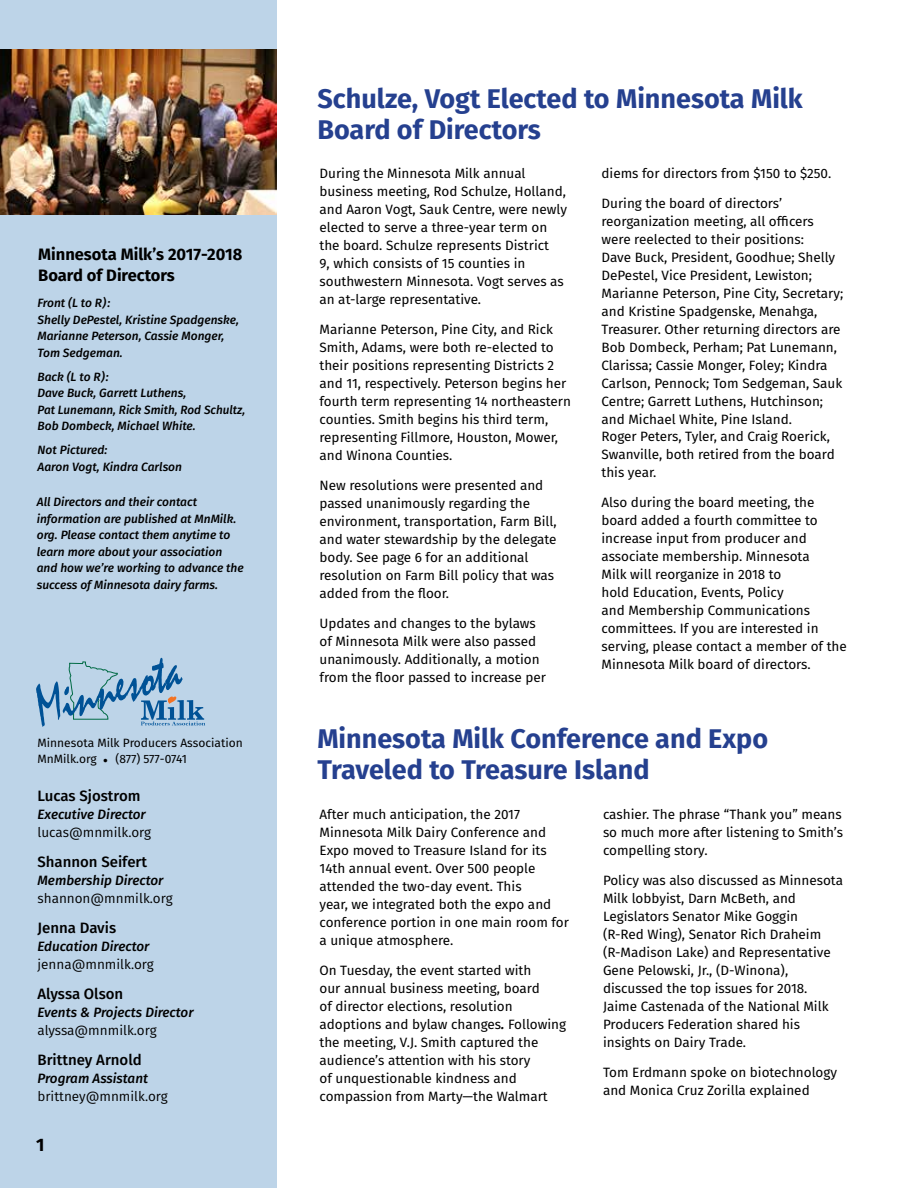
<style>
.page{position:relative;width:918px;height:1188px;background:#fff}
.page>*{position:absolute;margin:0;border:0;box-sizing:border-box;transform-origin:0 0}
.t1{font:700 27px/31.5px "Fira Sans";color:#25408f}
.t2{font:600 18px "Fira Sans";color:#000}
.t3{font:700 18px "Fira Sans";color:#000}
.t4{font:700 16.5px/21px "Fira Sans";color:#000}
.t5{font:500 15px "Fira Sans";color:#000}
.t6{font:13.5px/18px "Fira Sans";color:#000}
.t7{font:italic 500 13.5px "Fira Sans";color:#000}
.t8{font:13.5px "Fira Sans";color:#000}
.t9{font:italic 500 12px/16.5px "Fira Sans";color:#000}
.t10{font:12px/16.5px "Fira Sans";color:#000}
.s1{font-size:25.5px}
.s2{font-weight:600;font-style:italic}
</style>
<div class="page">
<div style="left:0;top:0;width:277px;height:1188px;background:#bdd4e8"></div>
<svg style="left:36px;top:658px;width:169px;height:69px"></svg>
<img style="left:0;top:50px;width:277px;height:165px">
<p class="t4" style="left:38px;top:242px;width:206px">Minnesota Milk’s 2017-2018<br>Board of Directors</p>
<p class="t9" style="left:38px;top:294px;width:203px">Front (L to R):<br>Shelly DePestel, Kristine Spadgenske,<br>Marianne Peterson, Cassie Monger,<br>Tom Sedgeman.</p>
<p class="t9" style="left:38px;top:368px;width:209px">Back (L to R):<br>Dave Buck, Garrett Luthens,<br>Pat Lunemann, Rick Smith, Rod Schultz,<br>Bob Dombeck, Michael White.</p>
<p class="t9" style="left:38px;top:441px;width:146px">Not Pictured:<br>Aaron Vogt, Kindra Carlson</p>
<p class="t9" style="left:37px;top:493px;width:209px">All Directors and their contact information are published at MnMilk. org. Please contact them anytime to learn more about your association and how we’re working to advance the success of Minnesota dairy farms.</p>
<p class="t10" style="left:38px;top:734px;width:207px">Minnesota Milk Producers Association<br>MnMilk.org <span class="s1">.</span> (877) 577-0741</p>
<p class="t5" style="left:38px;top:784px;width:105px">Lucas Sjostrom</p>
<p class="t7" style="left:38px;top:804px;width:110px">Executive Director</p>
<p class="t8" style="left:38px;top:822px;width:115px">lucas@mnmilk.org</p>
<p class="t5" style="left:38px;top:850px;width:111px">Shannon Seifert</p>
<p class="t7" style="left:38px;top:870px;width:128px">Membership Director</p>
<p class="t8" style="left:38px;top:888px;width:137px">shannon@mnmilk.org</p>
<p class="t5" style="left:38px;top:916px;width:80px">Jenna Davis</p>
<p class="t7" style="left:38px;top:936px;width:113px">Education Director</p>
<p class="t8" style="left:38px;top:954px;width:118px">jenna@mnmilk.org</p>
<p class="t5" style="left:38px;top:982px;width:87px">Alyssa Olson</p>
<p class="t7" style="left:38px;top:1002px;width:158px">Events &amp; Projects Director</p>
<p class="t8" style="left:38px;top:1020px;width:121px">alyssa@mnmilk.org</p>
<p class="t5" style="left:38px;top:1048px;width:106px">Brittney Arnold</p>
<p class="t7" style="left:38px;top:1068px;width:112px">Program Assistant</p>
<p class="t8" style="left:38px;top:1086px;width:132px">brittney@mnmilk.org</p>
<h2 class="t2" style="left:37px;top:1130px;width:11px">2</h2>
<h2 class="t3" style="left:36px;top:1129px;width:10px">1</h2>
<h1 class="t1" style="left:317px;top:81px;width:487px">Schulze, Vogt Elected to Minnesota Milk<br>Board of Directors</h1>
<p class="t6" style="left:320px;top:164px;width:249px">During the Minnesota Milk annual business meeting, Rod Schulze, Holland, and Aaron Vogt, Sauk Centre, were newly elected to serve a three-year term on the board. Schulze represents District<br>9, which consists of 15 counties in southwestern Minnesota. Vogt serves as an at-large representative.</p>
<p class="t6" style="left:320px;top:320px;width:253px">Marianne Peterson, Pine City, and Rick Smith, Adams, were both re-elected to their positions representing Districts 2 and 11, respectively. Peterson begins her fourth term representing 14 northeastern counties. Smith begins his third term, representing Fillmore, Houston, Mower, and Winona Counties.</p>
<p class="t6" style="left:320px;top:476px;width:239px">New resolutions were presented and passed unanimously regarding the environment, transportation, Farm Bill, and water stewardship by the delegate body. See page 6 for an additional resolution on Farm Bill policy that was added from the floor.</p>
<p class="t6" style="left:320px;top:613px;width:228px">Updates and changes to the bylaws of Minnesota Milk were also passed unanimously. Additionally, a motion from the floor passed to increase per</p>
<p class="t6" style="left:602px;top:163px;width:231px">diems for directors from $150 to $250.</p>
<p class="t6" style="left:602px;top:193px;width:243px">During the board of directors’ reorganization meeting, all officers were reelected to their positions:<br>Dave Buck, President, Goodhue; Shelly DePestel, Vice President, Lewiston; Marianne Peterson, Pine City, Secretary; and Kristine Spadgenske, Menahga, Treasurer. Other returning directors are Bob Dombeck, Perham; Pat Lunemann, Clarissa; Cassie Monger, Foley; Kindra Carlson, Pennock; Tom Sedgeman, Sauk Centre; Garrett Luthens, Hutchinson; and Michael White, Pine Island.<br>Roger Peters, Tyler, and Craig Roerick, Swanville, both retired from the board this year.</p>
<p class="t6" style="left:602px;top:493px;width:247px">Also during the board meeting, the board added a fourth committee to increase input from producer and associate membership. Minnesota<br>Milk will reorganize in 2018 to<br>hold Education, Events, Policy<br>and Membership Communications committees. If you are interested in serving, please contact a member of the Minnesota Milk board of directors.</p>
<h1 class="t1" style="left:317px;top:721px;width:452px">Minnesota Milk Conference and Expo<br>Traveled to Treasure Island</h1>
<p class="t6" style="left:320px;top:805px;width:251px">After much anticipation, the 2017<br>Minnesota Milk Dairy Conference and Expo moved to Treasure Island for its 14th annual event. Over 500 people attended the two-day event. This<br>year, we integrated both the expo and conference portion in one main room for a unique atmosphere.</p>
<p class="t6" style="left:320px;top:961px;width:248px">On Tuesday, the event started with<br>our annual business meeting, board<br>of director elections, resolution adoptions and bylaw changes<span class="s2">.</span> Following the meeting, V.J. Smith captured the audience’s attention with his story<br>of unquestionable kindness and compassion from Marty—the Walmart</p>
<p class="t6" style="left:603px;top:805px;width:242px;text-align:justify">cashier. The phrase “Thank you” means so much more after listening to Smith’s compelling story.</p>
<p class="t6" style="left:603px;top:871px;width:242px">Policy was also discussed as Minnesota Milk lobbyist, Darn McBeth, and Legislators Senator Mike Goggin<br>(R-Red Wing), Senator Rich Draheim (R-Madison Lake) and Representative Gene Pelowski, Jr., (D-Winona), discussed the top issues for 2018.<br>Jaime Castenada of the National Milk Producers Federation shared his insights on Dairy Trade.</p>
<p class="t6" style="left:603px;top:1063px;width:236px">Tom Erdmann spoke on biotechnology and Monica Cruz Zorilla explained</p>
</div>
